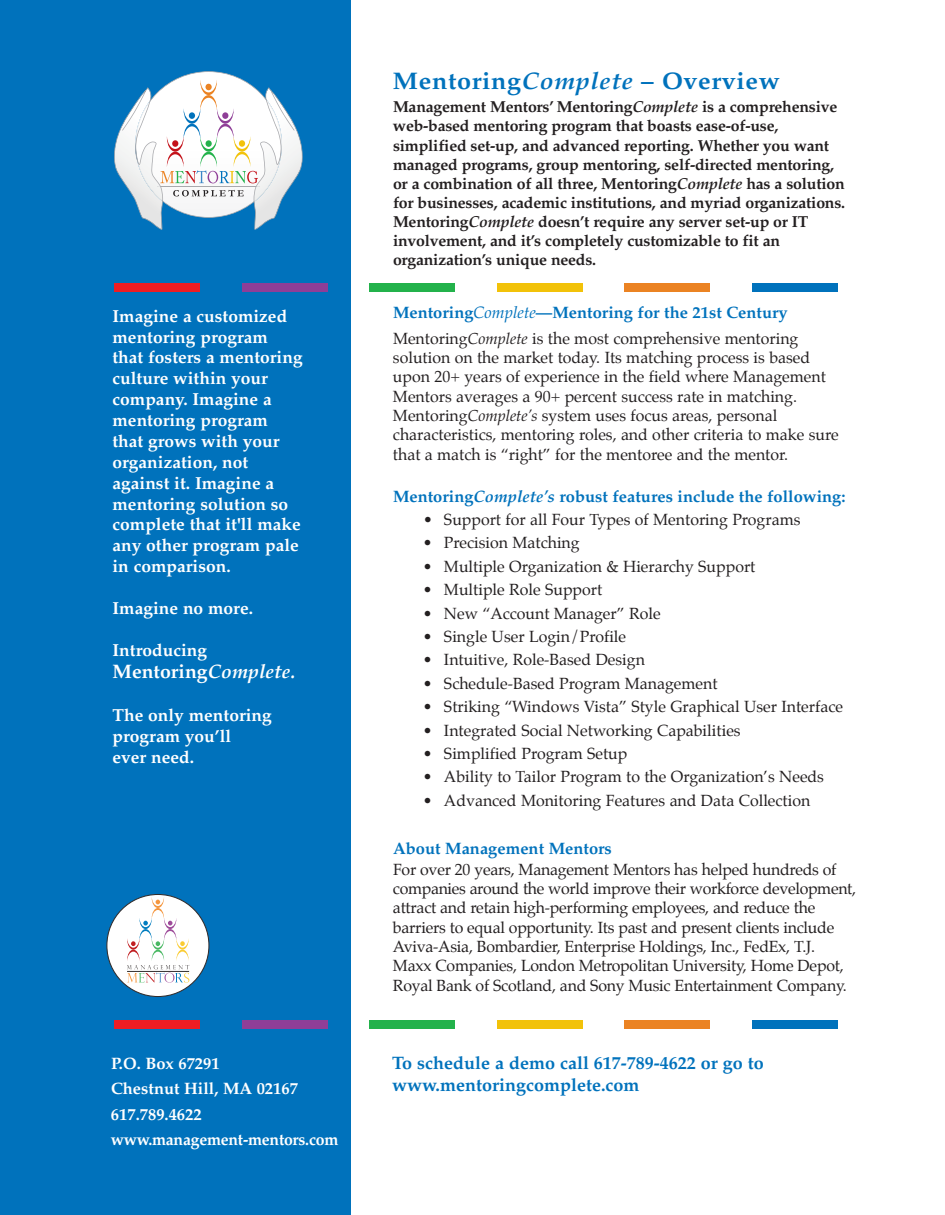
<style>
.page{position:relative;width:945px;height:1215px;background:#fff}
.page>*{position:absolute;margin:0;border:0;box-sizing:border-box;transform-origin:0 0}
.t1{font:700 24px "Palatino";letter-spacing:.025em;color:#0072bc;scale:1.05 1}
.t2{font:700 19.5px "Palatino";color:#fff}
.t3{font:700 18px/21.6px "Palatino";color:#0072bc}
.t4{font:700 17.4px/20.9px "Palatino";color:#fff}
.t5{font:700 16.5px "Palatino";color:#0072bc}
.t6{font:700 16.5px/25.5px "Palatino";color:#fff}
.t7{font:15.9px/19.4px "Palatino";color:#231f20}
.t8{font:700 15.9px/19px "Palatino";letter-spacing:-.015em;color:#231f20}
.s1{font-style:italic}
.s2{font-weight:400;font-style:italic}
</style>
<div class="page">
<div style="left:0;top:0;width:351px;height:1215px;background:#0072bc"></div>
<div style="left:107px;top:894px;width:102px;height:103px;background:#fff;border-radius:50%"></div>
<svg style="left:127px;top:897px;width:62px;height:86px"></svg>
<hr style="left:127px;top:971px;width:62px;height:1px;background:#322d2d">
<div style="left:115px;top:1020px;width:85px;height:9px;background:#ee1d23"></div>
<div style="left:242px;top:1020px;width:85px;height:9px;background:#8f3e97"></div>
<div style="left:370px;top:1020px;width:85px;height:9px;background:#23b24b"></div>
<div style="left:497px;top:1020px;width:85px;height:9px;background:#f2c209"></div>
<div style="left:625px;top:1020px;width:85px;height:9px;background:#eb8323"></div>
<div style="left:752px;top:1020px;width:85px;height:9px;background:#0072bc"></div>
<div style="left:115px;top:283px;width:85px;height:9px;background:#ee1d23"></div>
<div style="left:242px;top:283px;width:85px;height:9px;background:#8f3e97"></div>
<div style="left:370px;top:283px;width:85px;height:9px;background:#23b24b"></div>
<div style="left:497px;top:283px;width:85px;height:9px;background:#f2c209"></div>
<div style="left:625px;top:283px;width:85px;height:9px;background:#eb8323"></div>
<div style="left:752px;top:283px;width:85px;height:9px;background:#0072bc"></div>
<svg style="left:114px;top:71px;width:189px;height:159px"></svg>
<p class="t4" style="left:112px;top:307px;width:192px">Imagine a customized mentoring program that fosters a mentoring culture within your company. Imagine a mentoring program that grows with your organization, not against it. Imagine a mentoring solution so complete that it'll make any other program pale in comparison.</p>
<p class="t4" style="left:113px;top:599px;width:142px">Imagine no more.</p>
<p class="t4" style="left:113px;top:641px;width:96px">Introducing</p>
<p class="t2" style="left:112px;top:664px;width:184px">Mentoring<span class="s1">Complete.</span></p>
<p class="t4" style="left:112px;top:706px;width:161px">The only mentoring program you’ll<br>ever need.</p>
<h1 class="t1" style="left:393px;top:72px;width:370px">Mentoring<span class="s1">Complete</span> – Overview</h1>
<p class="t8" style="left:393px;top:99px;width:454px">Management Mentors’ Mentoring<span class="s1">Complete</span> is a comprehensive web-based mentoring program that boasts ease-of-use, simplified set-up, and advanced reporting. Whether you want managed programs, group mentoring, self-directed mentoring, or a combination of all three, Mentoring<span class="s1">Complete</span> has a solution for businesses, academic institutions, and myriad organizations.<br>Mentoring<span class="s1">Complete</span> doesn’t require any server set-up or IT involvement, and it’s completely customizable to fit an organization’s unique needs.</p>
<p class="t5" style="left:393px;top:306px;width:396px">Mentoring<span class="s2">Complete</span>—Mentoring for the 21st Century</p>
<p class="t7" style="left:393px;top:330px;width:447px">Mentoring<span class="s1">Complete</span> is the most comprehensive mentoring solution on the market today. Its matching process is based upon 20+ years of experience in the field where Management Mentors averages a 90+ percent success rate in matching.<br>Mentoring<span class="s1">Complete’s</span> system uses focus areas, personal characteristics, mentoring roles, and other criteria to make sure that a match is “right” for the mentoree and the mentor.</p>
<p class="t5" style="left:393px;top:490px;width:454px">Mentoring<span class="s1">Complete’s</span> robust features include the following:</p>
<p class="t7" style="left:423px;top:511px;width:379px">• Support for all Four Types of Mentoring Programs</p>
<p class="t7" style="left:423px;top:534px;width:158px">• Precision Matching</p>
<p class="t7" style="left:423px;top:558px;width:334px">• Multiple Organization &amp; Hierarchy Support</p>
<p class="t7" style="left:423px;top:581px;width:181px">• Multiple Role Support</p>
<p class="t7" style="left:423px;top:605px;width:239px">• New “Account Manager” Role</p>
<p class="t7" style="left:423px;top:628px;width:205px">• Single User Login/Profile</p>
<p class="t7" style="left:423px;top:651px;width:224px">• Intuitive, Role-Based Design</p>
<p class="t7" style="left:423px;top:675px;width:296px">• Schedule-Based Program Management</p>
<p class="t7" style="left:423px;top:698px;width:422px">• Striking “Windows Vista” Style Graphical User Interface</p>
<p class="t7" style="left:423px;top:722px;width:319px">• Integrated Social Networking Capabilities</p>
<p class="t7" style="left:423px;top:745px;width:206px">• Simplified Program Setup</p>
<p class="t7" style="left:423px;top:768px;width:403px">• Ability to Tailor Program to the Organization’s Needs</p>
<p class="t7" style="left:423px;top:792px;width:389px">• Advanced Monitoring Features and Data Collection</p>
<p class="t5" style="left:393px;top:842px;width:220px">About Management Mentors</p>
<p class="t7" style="left:393px;top:861px;width:465px">For over 20 years, Management Mentors has helped hundreds of companies around the world improve their workforce development, attract and retain high-performing employees, and reduce the barriers to equal opportunity. Its past and present clients include Aviva-Asia, Bombardier, Enterprise Holdings, Inc., FedEx, T.J.<br>Maxx Companies, London Metropolitan University, Home Depot, Royal Bank of Scotland, and Sony Music Entertainment Company.</p>
<p class="t6" style="left:111px;top:1052px;width:229px">P.O. Box 67291<br>Chestnut Hill, MA 02167<br>617.789.4622 www.management-mentors.com</p>
<p class="t3" style="left:392px;top:1054px;width:373px">To schedule a demo call 617-789-4622 or go to www.mentoringcomplete.com</p>
</div>
